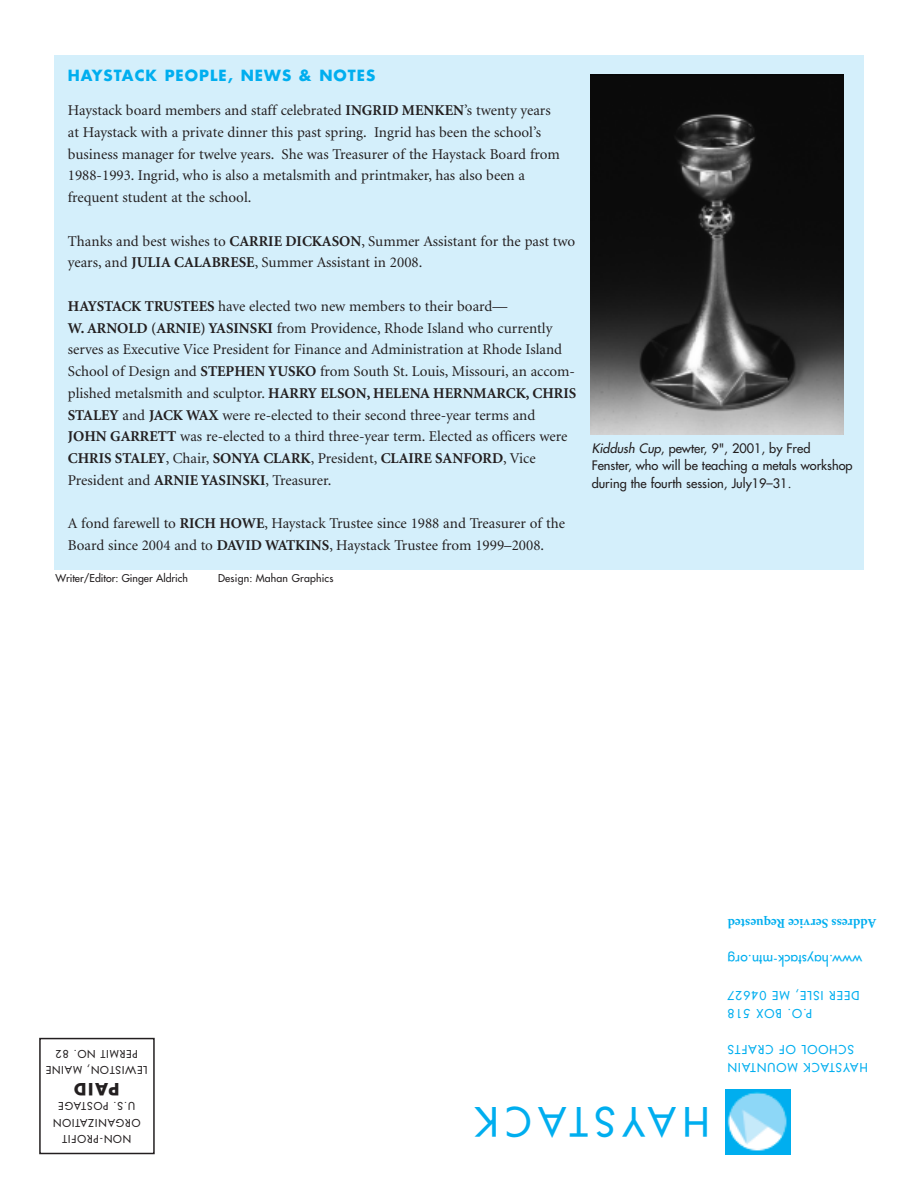
<style>
.page{position:relative;width:918px;height:1188px;background:#fff}
.page>*{position:absolute;margin:0;border:0;box-sizing:border-box;transform-origin:0 0}
.t1{font:39.45px "Futura";letter-spacing:.175em;color:#00aeef}
.t2{font:700 16.5px "Futura";color:#231f20}
.t3{font:15px/21.8px "Minion";color:#231f20}
.t4{font:700 15px "Futura";letter-spacing:.07em;color:#00aeef}
.t5{font:700 13.5px "Minion";color:#00aeef}
.t6{font:13.5px "Futura";letter-spacing:.015em;color:#00aeef}
.t7{font:12.75px/17.4px "Futura";color:#231f20}
.t8{font:12px/18px "Futura";letter-spacing:.085em;color:#00aeef;text-align:right}
.t9{font:10.5px/16.5px "Futura";letter-spacing:.085em;color:#231f20;text-align:center}
.t10{font:10.5px "Futura";color:#231f20}
.t11{font:10.5px "Futura";letter-spacing:.015em;color:#231f20}
.s1{font-weight:700}
.s2{font-style:italic}
</style>
<div class="page">
<img style="left:726px;top:1089px;width:65px;height:65px">
<div style="left:39px;top:1038px;width:116px;height:116px;border:2px solid #231f20"></div>
<div style="left:54px;top:55px;width:810px;height:515px;background:#d4effb"></div>
<img style="left:591px;top:74px;width:253px;height:361px">
<p class="t4" style="left:68px;top:69px;width:309px">HAYSTACK PEOPLE, NEWS &amp; NOTES</p>
<p class="t3" style="left:68px;top:101px;width:493px">Haystack board members and staff celebrated <span class="s1">INGRID MENKEN</span>’s twenty years at Haystack with a private dinner this past spring. Ingrid has been the school’s business manager for twelve years. She was Treasurer of the Haystack Board from 1988-1993. Ingrid, who is also a metalsmith and printmaker, has also been a frequent student at the school.</p>
<p class="t3" style="left:68px;top:231px;width:509px">Thanks and best wishes to <span class="s1">CARRIE DICKASON</span>, Summer Assistant for the past two years, and <span class="s1">JULIA CALABRESE</span>, Summer Assistant in 2008.</p>
<p class="t3" style="left:68px;top:296px;width:510px"><span class="s1">HAYSTACK TRUSTEES</span> have elected two new members to their board—<br><span class="s1">W. ARNOLD (ARNIE) YASINSKI</span> from Providence, Rhode Island who currently serves as Executive Vice President for Finance and Administration at Rhode Island School of Design and <span class="s1">STEPHEN YUSKO</span> from South St. Louis, Missouri, an accom&shy;plished metalsmith and sculptor. <span class="s1">HARRY ELSON, HELENA HERNMARCK, CHRIS STALEY</span> and <span class="s1">JACK WAX</span> were re-elected to their second three-year terms and <span class="s1">JOHN GARRETT</span> was re-elected to a third three-year term. Elected as officers were <span class="s1">CHRIS STALEY</span>, Chair, <span class="s1">SONYA CLARK</span>, President, <span class="s1">CLAIRE SANFORD</span>, Vice President and <span class="s1">ARNIE YASINSKI</span>, Treasurer.</p>
<p class="t3" style="left:68px;top:514px;width:499px">A fond farewell to <span class="s1">RICH HOWE</span>, Haystack Trustee since 1988 and Treasurer of the<br>Board since 2004 and to <span class="s1">DAVID WATKINS</span>, Haystack Trustee from 1999–2008.</p>
<p class="t10" style="left:56px;top:573px;width:134px">Writer/Editor: Ginger Aldrich</p>
<p class="t11" style="left:218px;top:573px;width:117px">Design: Mahan Graphics</p>
<p class="t7" style="left:592px;top:440px;width:263px"><span class="s2">Kiddush Cup</span>, pewter, 9", 2001, by Fred<br>Fenster, who will be teaching a metals workshop during the fourth session, July19–31.</p>
<p class="t9" style="left:148px;top:1077px;width:103px;rotate:-180deg">LEWISTON, MAINE<br>PERMIT NO. 82</p>
<p class="t2" style="left:120px;top:1096px;width:47px;rotate:-180deg">PAID</p>
<p class="t5" style="left:876px;top:928px;width:150px;rotate:-180deg">Address S vre ice Requested</p>
<p class="t6" style="left:862px;top:967px;width:136px;rotate:-180deg">www.haystack-mtn.org</p>
<p class="t8" style="left:860px;top:1021px;width:133px;rotate:-180deg">P.O. BOX 518<br>DEER ISLE, ME 04627</p>
<p class="t8" style="left:868px;top:1075px;width:142px;rotate:-180deg">HAYSTACK MOUNTAIN<br>SCHOOL OF CRAFTS</p>
<p class="t9" style="left:140px;top:1146px;width:89px;rotate:-180deg">NON-PROFIT<br>ORGANIZATION<br>U.S. POSTAGE</p>
<h1 class="t1" style="left:709px;top:1142px;width:236px;rotate:-180deg">HAYSTACK</h1>
</div>
